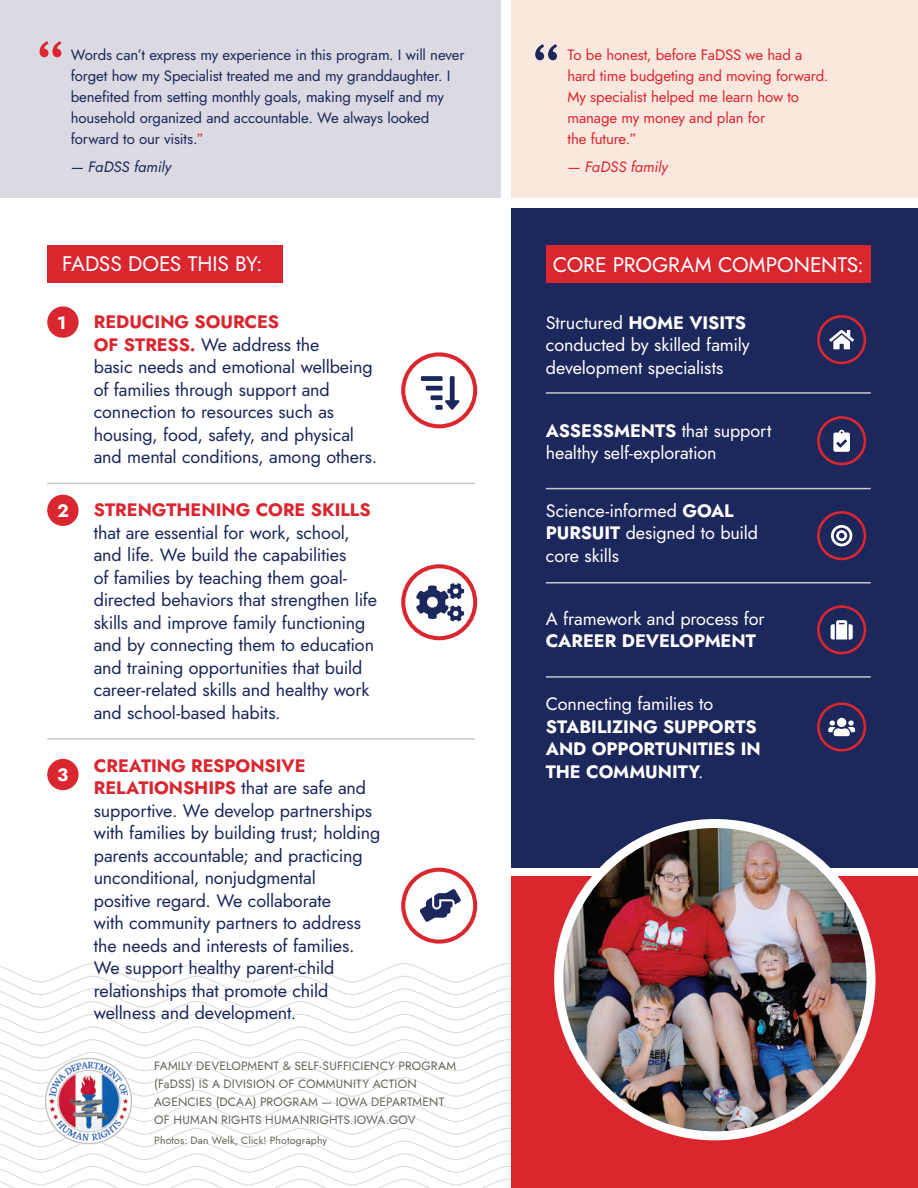
<style>
.page{position:relative;width:918px;height:1188px;background:#fff}
.page>*{position:absolute;margin:0;border:0;box-sizing:border-box;transform-origin:0 0}
.t1{font:72px "Andale Mono";color:#da262f}
.t2{font:72px "Andale Mono";color:#1c275b}
.t3{font:21px "Jost";letter-spacing:-.005em;color:#fff}
.t4{font:18px/22.5px "Jost";letter-spacing:-.005em;color:#1c275b}
.t5{font:18px/22.5px "Jost";letter-spacing:-.005em;color:#fff}
.t6{font:700 18px/22.5px "Jost";color:#fff}
.t7{font:700 18px "Jost";color:#da262f}
.t8{font:15px/21px "Jost";letter-spacing:-.01em;color:#1c275b}
.t9{font:15px/21px "Jost";letter-spacing:-.01em;color:#da262f}
.t10{font:italic 15px "Jost";letter-spacing:-.005em;color:#1c275b}
.t11{font:italic 15px "Jost";letter-spacing:-.005em;color:#da262f}
.t12{font:12px/18px "Jost";letter-spacing:.015em;color:#64665c}
.t13{font:10.5px "Jost";letter-spacing:.015em;color:#64665c}
.s1{font-family:"Andale Mono"}
.s2{font-family:"Andale Mono";color:#da262f}
.s3{font-weight:700;color:#da262f}
.s4{font-weight:700}
.s5{font-weight:400}
</style>
<div class="page">
<div style="left:512px;top:0;width:406px;height:198px;background:#fae7de"></div>
<svg style="left:0;top:963px;width:512px;height:225px"></svg>
<img style="left:45px;top:1057px;width:87px;height:88px">
<div style="left:512px;top:208px;width:406px;height:660px;background:#1c275b"></div>
<div style="left:512px;top:877px;width:406px;height:311px;background:#da262f"></div>
<div style="left:817px;top:702px;width:49px;height:50px;border:3px solid #da262f;border-radius:50%"></div>
<svg style="left:828px;top:718px;width:27px;height:18px"></svg>
<div style="left:817px;top:416px;width:49px;height:49px;border:3px solid #da262f;border-radius:50%"></div>
<svg style="left:833px;top:430px;width:17px;height:22px"></svg>
<div style="left:817px;top:605px;width:49px;height:49px;border:3px solid #da262f;border-radius:50%"></div>
<svg style="left:831px;top:620px;width:22px;height:19px"></svg>
<div style="left:817px;top:511px;width:49px;height:49px;border:3px solid #da262f;border-radius:50%"></div>
<svg style="left:831px;top:525px;width:21px;height:21px"></svg>
<div style="left:817px;top:315px;width:49px;height:49px;border:3px solid #da262f;border-radius:50%"></div>
<svg style="left:829px;top:330px;width:25px;height:19px"></svg>
<hr style="left:546px;top:392px;width:325px;height:2px;background:#c8c7c6">
<hr style="left:546px;top:488px;width:325px;height:1px;background:#c8c7c6">
<hr style="left:546px;top:582px;width:325px;height:2px;background:#c8c7c6">
<hr style="left:546px;top:676px;width:325px;height:2px;background:#c8c7c6">
<div style="left:546px;top:245px;width:325px;height:38px;background:#da262f"></div>
<img style="left:559px;top:824px;width:312px;height:312px;border-radius:156px">
<div style="left:554px;top:819px;width:322px;height:321px;border:9px solid #fff;border-radius:50%"></div>
<div style="left:0;top:0;width:500px;height:198px;background:#dbdae3"></div>
<div style="left:47px;top:245px;width:235px;height:38px;background:#da262f"></div>
<hr style="left:47px;top:483px;width:41px;height:1px;background:#c8c7c6">
<hr style="left:88px;top:483px;width:306px;height:1px;background:#c8c7c6">
<hr style="left:394px;top:483px;width:81px;height:1px;background:#c8c7c6">
<hr style="left:47px;top:738px;width:41px;height:2px;background:#c8c7c6">
<hr style="left:88px;top:738px;width:306px;height:2px;background:#c8c7c6">
<hr style="left:394px;top:738px;width:81px;height:2px;background:#c8c7c6">
<div style="left:47px;top:306px;width:32px;height:32px;background:#da262f;border-radius:50%"></div>
<div style="left:47px;top:495px;width:32px;height:31px;background:#da262f;border-radius:50%"></div>
<div style="left:47px;top:759px;width:32px;height:31px;background:#da262f;border-radius:50%"></div>
<div style="left:401px;top:352px;width:76px;height:76px;border:4px solid #da262f;border-radius:50%"></div>
<svg style="left:421px;top:376px;width:39px;height:34px"></svg>
<div style="left:401px;top:564px;width:76px;height:76px;border:4px solid #da262f;border-radius:50%"></div>
<svg style="left:416px;top:583px;width:48px;height:38px"></svg>
<div style="left:401px;top:868px;width:76px;height:76px;border:4px solid #da262f;border-radius:50%"></div>
<svg style="left:420px;top:889px;width:41px;height:33px"></svg>
<h1 class="t1" style="left:29px;top:20px;width:45px">“</h1>
<p class="t9" style="left:567px;top:45px;width:262px">To be honest, before FaDSS we had a hard time budgeting and moving forward.<br>My specialist helped me learn how to manage my money and plan for<br>the future.<span class="s1">”</span></p>
<p class="t11" style="left:567px;top:157px;width:102px">— FaDSS family</p>
<h1 class="t2" style="left:525px;top:23px;width:45px">“</h1>
<p class="t8" style="left:71px;top:45px;width:395px">Words can’t express my experience in this program. I will never forget how my Specialist treated me and my granddaughter. I benefited from setting monthly goals, making myself and my household organized and accountable. We always looked forward to our visits.<span class="s2">”</span></p>
<p class="t10" style="left:71px;top:157px;width:102px">— FaDSS family</p>
<p class="t3" style="left:62px;top:249px;width:202px">FADSS DOES THIS BY:</p>
<p class="t6" style="left:57px;top:311px;width:11px">1</p>
<p class="t6" style="left:57px;top:500px;width:13px">2</p>
<p class="t6" style="left:57px;top:764px;width:13px">3</p>
<p class="t4" style="left:94px;top:311px;width:285px"><span class="s3">REDUCING SOURCES<br>OF STRESS.</span> We address the<br>basic needs and emotional wellbeing of families through support and connection to resources such as housing, food, safety, and physical and mental conditions, among others.</p>
<p class="t7" style="left:94px;top:498px;width:279px">STRENGTHENING CORE SKILLS</p>
<p class="t4" style="left:94px;top:521px;width:285px">that are essential for work, school, and life. We build the capabilities<br>of families by teaching them goal&shy;directed behaviors that strengthen life skills and improve family functioning and by connecting them to education and training opportunities that build career-related skills and healthy work and school-based habits.</p>
<p class="t4" style="left:94px;top:754px;width:288px"><span class="s3">CREATING RESPONSIVE RELATIONSHIPS</span> that are safe and supportive. We develop partnerships with families by building trust; holding parents accountable; and practicing unconditional, nonjudgmental<br>positive regard. We collaborate<br>with community partners to address the needs and interests of families.<br>We support healthy parent-child relationships that promote child wellness and development.</p>
<p class="t12" style="left:154px;top:1057px;width:304px">FAMILY DEVELOPMENT &amp; SELF-SUFFICIENCY PROGRAM (FaDSS) IS A DIVISION OF COMMUNITY ACTION AGENCIES (DCAA) PROGRAM — IOWA DEPARTMENT OF HUMAN RIGHTS HUMANRIGHTS.IOWA.GOV</p>
<p class="t13" style="left:154px;top:1133px;width:174px">Photos: Dan Welk, Click! Photography</p>
<p class="t3" style="left:553px;top:251px;width:312px">CORE PROGRAM COMPONENTS:</p>
<p class="t5" style="left:546px;top:311px;width:206px">Structured <span class="s4">HOME VISITS </span>conducted by skilled family development specialists</p>
<p class="t5" style="left:546px;top:419px;width:227px"><span class="s4">ASSESSMENTS</span> that support healthy self-exploration</p>
<p class="t5" style="left:546px;top:499px;width:214px">Science-informed <span class="s4">GOAL<br>PURSUIT</span> designed to build core skills</p>
<p class="t5" style="left:546px;top:607px;width:220px">A framework and process for</p>
<p class="t6" style="left:546px;top:630px;width:211px">CAREER DEVELOPMENT</p>
<p class="t5" style="left:546px;top:693px;width:169px">Connecting families to</p>
<p class="t6" style="left:546px;top:715px;width:216px">STABILIZING SUPPORTS<br>AND OPPORTUNITIES IN<br>THE COMMUNITY<span class="s5">.</span></p>
</div>
